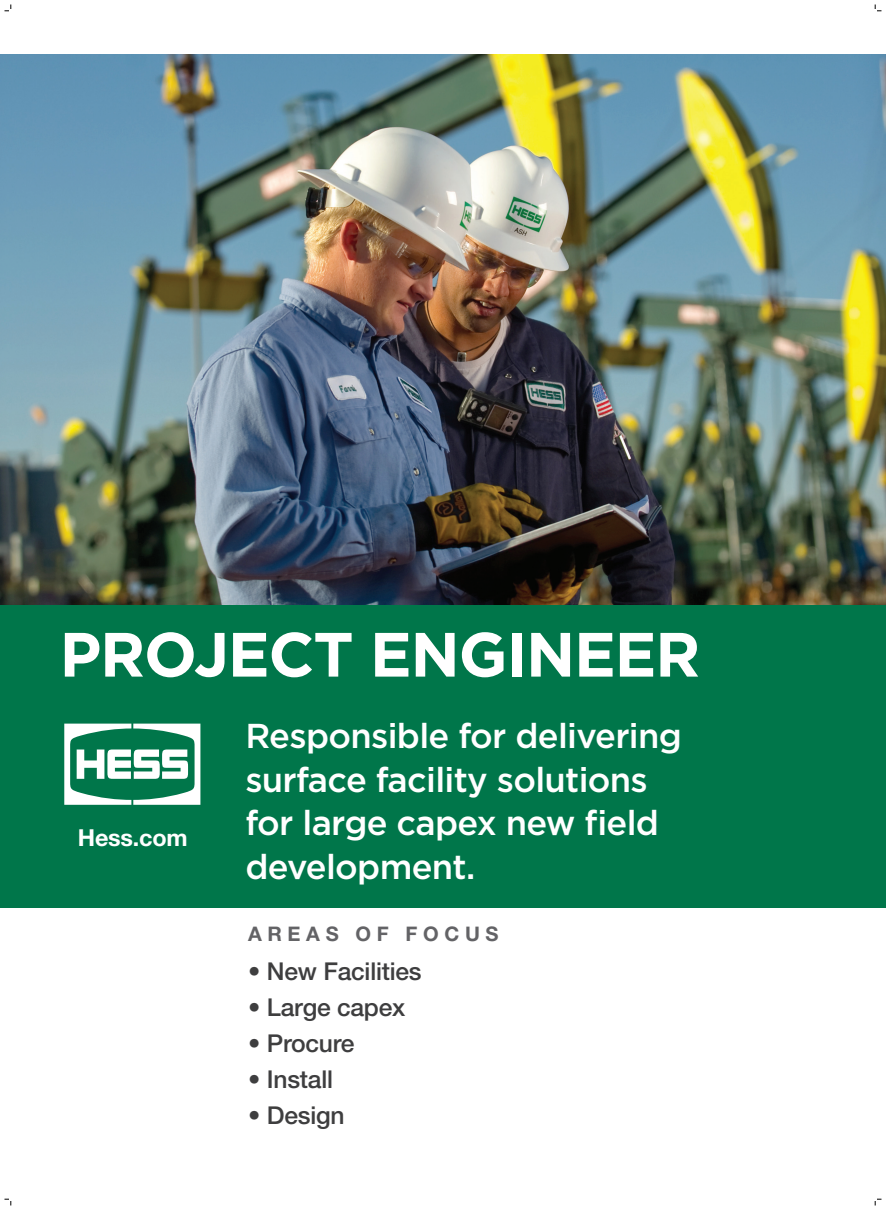
<style>
.page{position:relative;width:886px;height:1210px;background:#fff}
.page>*{position:absolute;margin:0;border:0;box-sizing:border-box;transform-origin:0 0}
.t1{font:700 62.4px "Gotham";letter-spacing:-.02em;color:#fff}
.t2{font:500 34.5px/43.5px "Gotham";letter-spacing:-.02em;color:#fff}
.t3{font:500 24.6px "Helvetica Neue";letter-spacing:-.01em;color:#3e3e3f}
.t4{font:700 23.4px "Helvetica Neue";letter-spacing:-.01em;color:#fff}
.t5{font:700 20.1px "Helvetica Neue";letter-spacing:.28em;color:#636366}
</style>
<div class="page">
<img style="left:0;top:54px;width:886px;height:551px">
<div style="left:0;top:710px;width:886px;height:197px;background:#00764a"></div>
<div style="left:0;top:605px;width:886px;height:105px;background:#00764a"></div>
<svg style="left:64px;top:723px;width:136px;height:82px"></svg>
<svg style="left:4px;top:4px;width:8px;height:8px"></svg>
<svg style="left:4px;top:1199px;width:8px;height:6px"></svg>
<svg style="left:875px;top:4px;width:6px;height:8px"></svg>
<h1 class="t1" style="left:60px;top:618px;width:642px">PROJECT ENGINEER</h1>
<p class="t4" style="left:78px;top:823px;width:111px">Hess.com</p>
<p class="t2" style="left:245px;top:713px;width:438px">Responsible for delivering surface facility solutions for large capex new field development.</p>
<p class="t5" style="left:248px;top:921px;width:252px">AREAS OF FOCUS</p>
<p class="t3" style="left:248px;top:957px;width:175px">• New Facilities</p>
<p class="t3" style="left:248px;top:992px;width:159px">• Large capex</p>
<p class="t3" style="left:248px;top:1028px;width:108px">• Procure</p>
<p class="t3" style="left:248px;top:1064px;width:86px">• Install</p>
<p class="t3" style="left:248px;top:1100px;width:98px">• Design</p>
</div>
